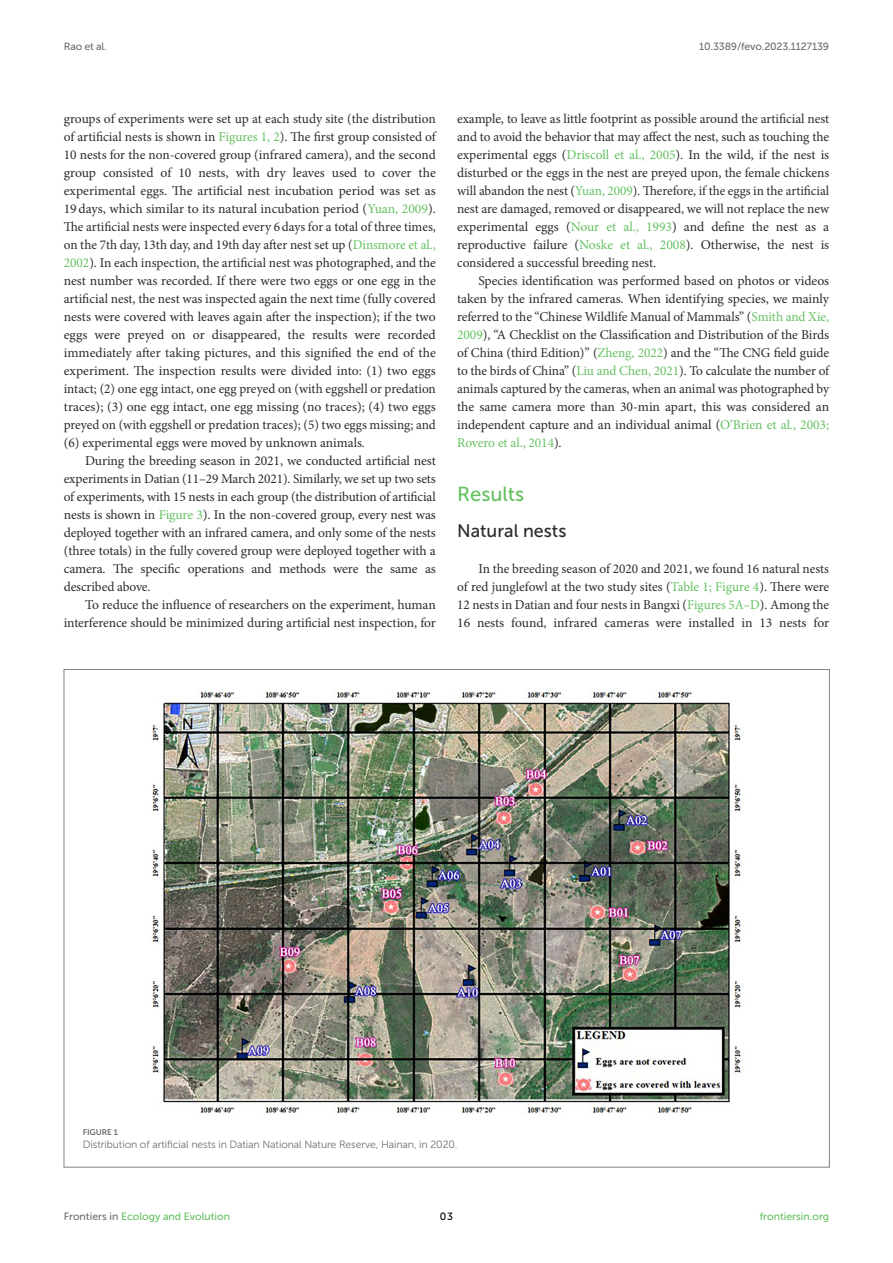
<style>
.page{position:relative;width:893px;height:1263px;background:#fff}
.page>*{position:absolute;margin:0;border:0;box-sizing:border-box;transform-origin:0 0}
.HEAD_1{font:20.25px "Museo Sans 500";color:#65c161}
.HEAD_2_after_HEAD_1{font:18px "Museo Sans 500";color:#2b2b2a}
.TEXT{font:13.5px/18px "Minion Pro";letter-spacing:-.005em;color:#2b2b2a;text-align:justify}
.TEXT_FLUSH{font:13.5px/18px "Minion Pro";color:#2b2b2a;text-align:justify}
.FIG_LEG{font:10.5px "Museo Sans 300";letter-spacing:-.01em;color:#706f70}
.t1{font:10.5px "Museo Sans 500";color:#65c161}
.t2{font:10.5px "Museo Sans 500";letter-spacing:-.015em;color:#706f70}
.t3{font:10.5px "Museo Sans 500";color:#000}
.FIG_HD{font:8.25px "Museo Sans 700";letter-spacing:-.01em;color:#706f70}
.s1{color:#65c161}
.s2{color:#706f70}
</style>
<div class="page">
<img style="left:151px;top:691px;width:590px;height:424px">
<p class="t2" style="left:64px;top:41px;width:45px">Rao et al.</p>
<p class="t2" style="left:699px;top:41px;width:131px">10.3389/fevo.2023.1127139</p>
<p class="TEXT_FLUSH" style="left:64px;top:110px;width:374px">groups of experiments were set up at each study site (the distribution of artificial nests is shown in <span class="s1">Figures 1, 2</span>). The first group consisted of 10 nests for the non-covered group (infrared camera), and the second group consisted of 10 nests, with dry leaves used to cover the experimental eggs. The artificial nest incubation period was set as 19days, which similar to its natural incubation period (<span class="s1">Yuan, 2009</span>).<br>The artificial nests were inspected every 6days for a total of three times, on the 7th day, 13th day, and 19th day after nest set up (<span class="s1">Dinsmore et al., 2002</span>). In each inspection, the artificial nest was photographed, and the nest number was recorded. If there were two eggs or one egg in the artificial nest, the nest was inspected again the next time (fully covered nests were covered with leaves again after the inspection); if the two eggs were preyed on or disappeared, the results were recorded immediately after taking pictures, and this signified the end of the experiment. The inspection results were divided into: (1) two eggs intact; (2) one egg intact, one egg preyed on (with eggshell or predation traces); (3) one egg intact, one egg missing (no traces); (4) two eggs preyed on (with eggshell or predation traces); (5) two eggs missing; and (6) experimental eggs were moved by unknown animals.</p>
<p class="TEXT" style="left:64px;top:452px;width:374px;text-indent:21px">During the breeding season in 2021, we conducted artificial nest experiments in Datian (11–29 March 2021). Similarly, we set up two sets of experiments, with 15 nests in each group (the distribution of artificial nests is shown in <span class="s1">Figure 3</span>). In the non-covered group, every nest was deployed together with an infrared camera, and only some of the nests (three totals) in the fully covered group were deployed together with a camera. The specific operations and methods were the same as described above.</p>
<p class="TEXT" style="left:64px;top:596px;width:374px;text-align:right">To reduce the influence of researchers on the experiment, human interference should be minimized during artificial nest inspection, for</p>
<p class="TEXT" style="left:457px;top:110px;width:374px">example, to leave as little footprint as possible around the artificial nest and to avoid the behavior that may affect the nest, such as touching the experimental eggs (<span class="s1">Driscoll et al., 2005</span>). In the wild, if the nest is disturbed or the eggs in the nest are preyed upon, the female chickens will abandon the nest (<span class="s1">Yuan, 2009</span>). Therefore, if the eggs in the artificial nest are damaged, removed or disappeared, we will not replace the new experimental eggs (<span class="s1">Nour et al., 1993</span>) and define the nest as a reproductive failure (<span class="s1">Noske et al., 2008</span>). Otherwise, the nest is considered a successful breeding nest.</p>
<p class="TEXT" style="left:457px;top:272px;width:374px;text-indent:21px">Species identification was performed based on photos or videos taken by the infrared cameras. When identifying species, we mainly referred to the “Chinese Wildlife Manual of Mammals” (<span class="s1">Smith and Xie, 2009</span>), “A Checklist on the Classification and Distribution of the Birds of China (third Edition)” (<span class="s1">Zheng, 2022</span>) and the “The CNG field guide to the birds of China” (<span class="s1">Liu and Chen, 2021</span>). To calculate the number of animals captured by the cameras, when an animal was photographed by the same camera more than 30-min apart, this was considered an independent capture and an individual animal (<span class="s1">O’Brien et al., 2003; Rovero et al., 2014</span>).</p>
<p class="HEAD_1" style="left:457px;top:483px;width:69px">Results</p>
<p class="HEAD_2_after_HEAD_1" style="left:457px;top:521px;width:111px">Natural nests</p>
<p class="TEXT_FLUSH" style="left:457px;top:560px;width:374px;text-indent:21px">In the breeding season of 2020 and 2021, we found 16 natural nests of red junglefowl at the two study sites (<span class="s1">Table 1; Figure 4</span>). There were 12 nests in Datian and four nests in Bangxi (<span class="s1">Figures 5A–D</span>). Among the 16 nests found, infrared cameras were installed in 13 nests for</p>
<p class="FIG_HD" style="left:83px;top:1127px;width:37px">FIGURE 1</p>
<p class="FIG_LEG" style="left:83px;top:1139px;width:376px">Distribution of artificial nests in Datian National Nature Reserve, Hainan, in 2020.</p>
<p class="t1" style="left:64px;top:1211px;width:168px"><span class="s2">Frontiers in</span> Ecology and Evolution</p>
<p class="t3" style="left:440px;top:1211px;width:15px">03</p>
<p class="t1" style="left:760px;top:1211px;width:71px">frontiersin.org</p>
</div>
